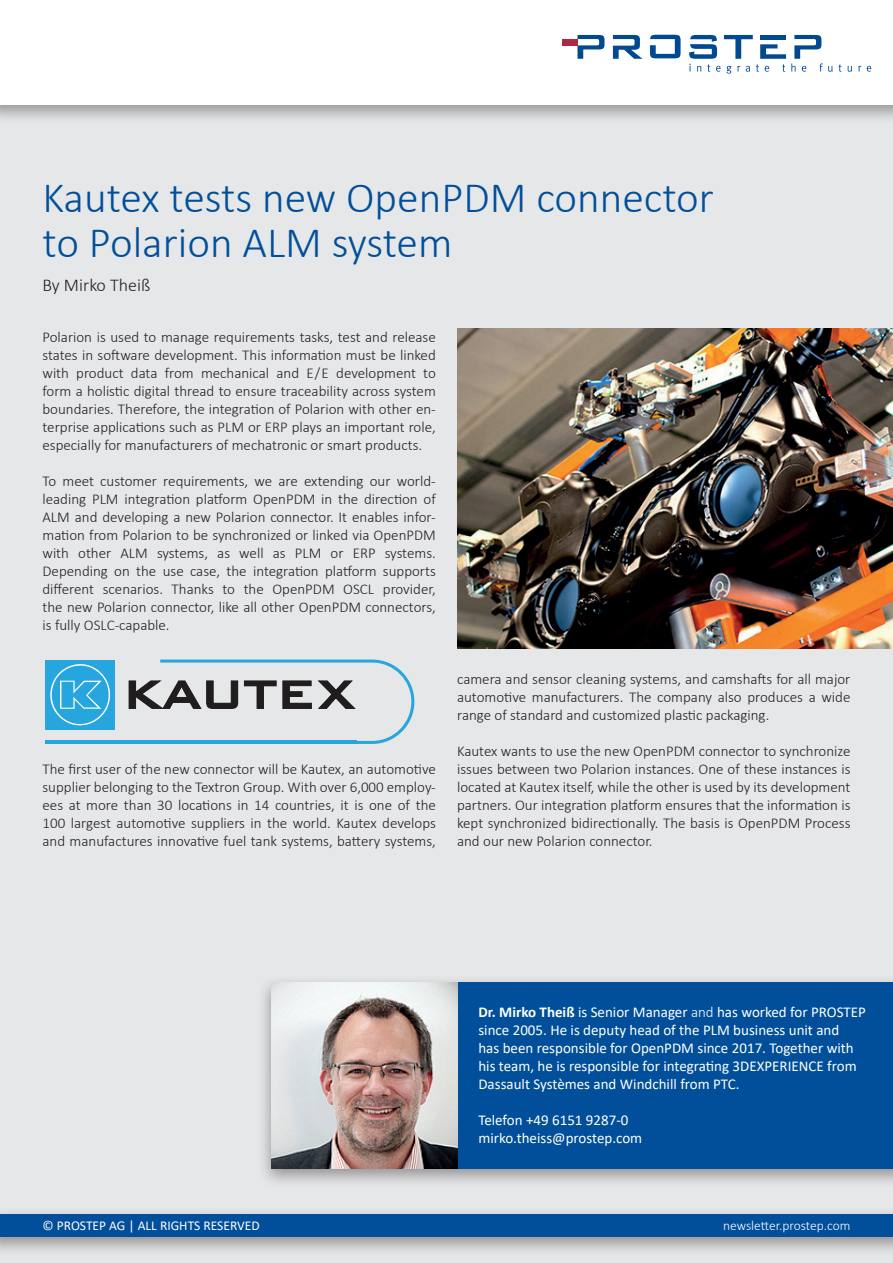
<style>
.page{position:relative;width:893px;height:1263px;background:#fff}
.page>*{position:absolute;margin:0;border:0;box-sizing:border-box;transform-origin:0 0}
.t1{font:300 43.5px/45px "Calibri";color:#014f9a}
.t2{font:300 18px "Calibri";color:#231f20}
.t3{font:300 15px/18px "Calibri";color:#231f20;text-align:justify}
.t4{font:15px/18px "Calibri";color:#fff}
.t5{font:13.5px "Calibri";color:#fff}
.t6{font:300 13.5px "Calibri";color:#fff}
.s1{font-weight:700}
.s2{font-weight:300}
</style>
<div class="page">
<div style="left:0;top:89px;width:893px;height:1174px;background:#e6e7e9"></div>
<div style="left:0;top:0;width:893px;height:124px;background:#231f20;opacity:.43"></div>
<div style="left:0;top:0;width:893px;height:104px;background:#fff"></div>
<div style="left:0;top:1206px;width:893px;height:51px;background:#231f20;opacity:.43"></div>
<div style="left:0;top:1214px;width:893px;height:23px;background:#014f9a"></div>
<svg style="left:650px;top:35px;width:31px;height:23px"></svg>
<svg style="left:577px;top:35px;width:27px;height:24px"></svg>
<svg style="left:613px;top:35px;width:29px;height:24px"></svg>
<div style="left:562px;top:39px;width:15px;height:6px;background:#ae2a42"></div>
<svg style="left:839px;top:64px;width:3px;height:8px"></svg>
<svg style="left:848px;top:66px;width:4px;height:6px"></svg>
<svg style="left:858px;top:66px;width:3px;height:6px"></svg>
<svg style="left:867px;top:66px;width:4px;height:6px"></svg>
<svg style="left:689px;top:35px;width:144px;height:39px"></svg>
<hr style="left:760px;top:35px;width:26px;height:4px;background:#014990">
<img style="left:457px;top:328px;width:436px;height:320px">
<div style="left:257px;top:974px;width:636px;height:215px;background:#231f20;opacity:.43"></div>
<div style="left:271px;top:982px;width:622px;height:186px;background:#014f9a"></div>
<img style="left:271px;top:982px;width:186px;height:186px">
<div style="left:45px;top:660px;width:70px;height:69px;background:#26a5de"></div>
<hr style="left:45px;top:741px;width:312px;height:3px;background:#26a5de">
<svg style="left:128px;top:659px;width:286px;height:85px"></svg>
<svg style="left:50px;top:664px;width:60px;height:62px"></svg>
<h1 class="t1" style="left:43px;top:175px;width:673px">Kautex tests new OpenPDM connector to Polarion ALM system</h1>
<p class="t2" style="left:43px;top:274px;width:109px">By Mirko Theiß</p>
<p class="t3" style="left:43px;top:328px;width:395px">Polarion is used to manage requirements tasks, test and release states in software development. This information must be linked with product data from mechanical and E / E development to form a holistic digital thread to ensure traceability across system boundaries. Therefore, the integration of Polarion with other en&shy;terprise applications such as PLM or ERP plays an important role, especially for manufacturers of mechatronic or smart products.</p>
<p class="t3" style="left:43px;top:472px;width:395px">To meet customer requirements, we are extending our world&shy;leading PLM integration platform OpenPDM in the direction of ALM and developing a new Polarion connector. It enables infor&shy;mation from Polarion to be synchronized or linked via OpenPDM with other ALM systems, as well as PLM or ERP systems.<br>Depending on the use case, the integration platform supports different scenarios. Thanks to the OpenPDM OSCL provider, the new Polarion connector, like all other OpenPDM connectors, is fully OSLC-capable.</p>
<p class="t3" style="left:43px;top:760px;width:395px">The first user of the new connector will be Kautex, an automotive supplier belonging to the Textron Group. With over 6,000 employ&shy;ees at more than 30 locations in 14 countries, it is one of the 100 largest automotive suppliers in the world. Kautex develops and manufactures innovative fuel tank systems, battery systems,</p>
<p class="t3" style="left:457px;top:670px;width:395px">camera and sensor cleaning systems, and camshafts for all major automotive manufacturers. The company also produces a wide range of standard and customized plastic packaging.</p>
<p class="t3" style="left:457px;top:742px;width:395px">Kautex wants to use the new OpenPDM connector to synchronize issues between two Polarion instances. One of these instances is located at Kautex itself, while the other is used by its development partners. Our integration platform ensures that the information is kept synchronized bidirectionally. The basis is OpenPDM Process and our new Polarion connector.</p>
<p class="t4" style="left:478px;top:1003px;width:389px"><span class="s1">Dr. Mirko Theiß</span> is Senior Manager <span class="s2">and</span> has worked for PROSTEP since 2005. He is deputy head of the PLM business unit and<br>has been responsible for OpenPDM since 2017. Together with his team, he is responsible for integrating 3DEXPERIENCE from Dassault Systèmes and Windchill from PTC.</p>
<p class="t4" style="left:478px;top:1111px;width:165px">Telefon +49 6151 9287-0 mirko.theiss@prostep.com</p>
<p class="t5" style="left:43px;top:1216px;width:219px">© PROSTEP AG | ALL RIGHTS RESERVED</p>
<p class="t6" style="left:723px;top:1217px;width:129px">newsletter.prostep.com</p>
</div>
